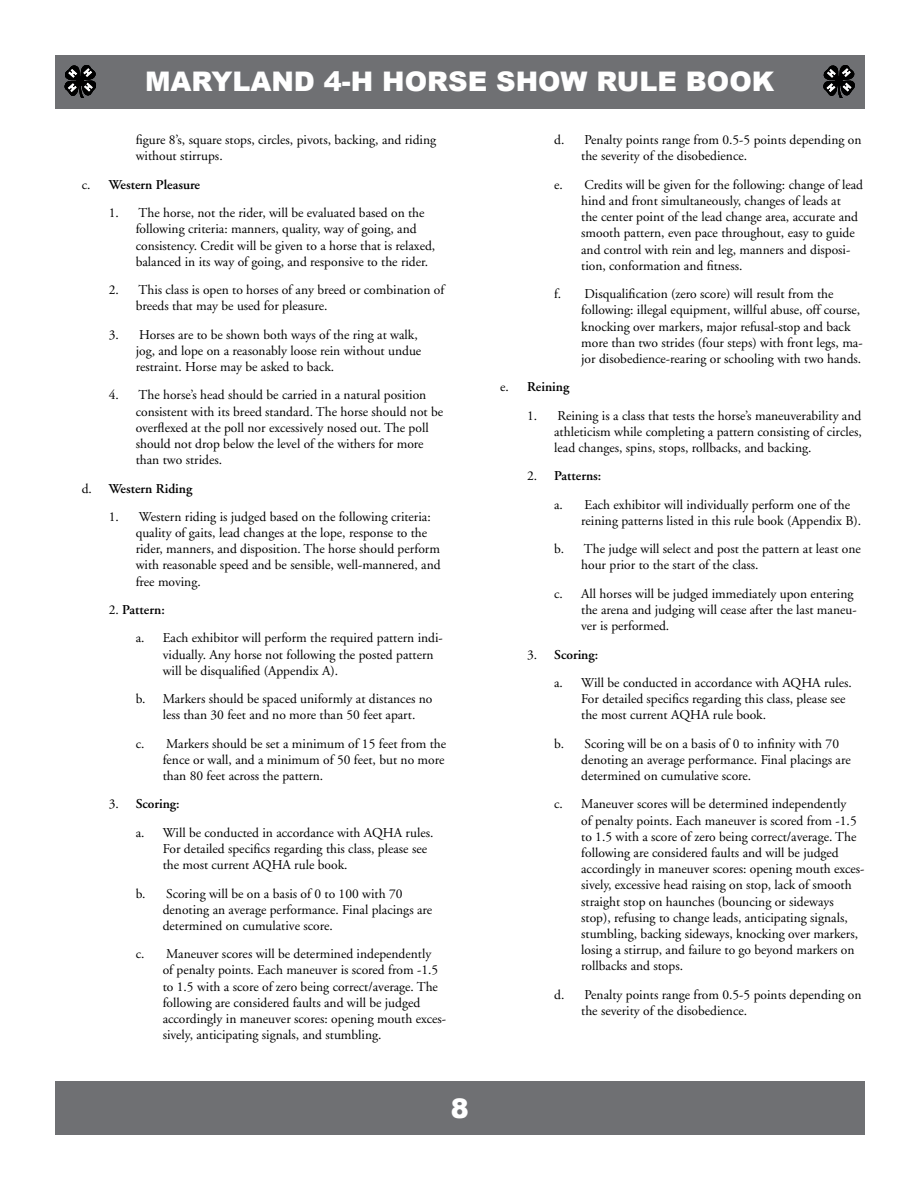
<style>
.page{position:relative;width:918px;height:1188px;background:#fff}
.page>*{position:absolute;margin:0;border:0;box-sizing:border-box;transform-origin:0 0}
.t1{font:900 27px "Arial";color:#fff}
.t2{font:13.5px/16.2px "Adobe Garamond";color:#000}
.t3{font:600 13.5px "Adobe Garamond";color:#000}
.s1{font-weight:400}
.s2{font-weight:600}
</style>
<div class="page">
<div style="left:55px;top:55px;width:810px;height:53px;background:#6f7073"></div>
<svg style="left:823px;top:65px;width:32px;height:33px"></svg>
<svg style="left:64px;top:65px;width:32px;height:33px"></svg>
<div style="left:55px;top:1081px;width:810px;height:54px;background:#6f7073"></div>
<h1 class="t1" style="left:145px;top:67px;width:631px">MARYLAND 4-H HORSE SHOW RULE BOOK</h1>
<p class="t2" style="left:136px;top:132px;width:302px">figure 8’s, square stops, circles, pivots, backing, and riding without stirrups.</p>
<p class="t3" style="left:82px;top:177px;width:120px"><span class="s1">c.</span> Western Pleasure</p>
<p class="t2" style="left:136px;top:205px;width:301px;text-indent:-27px">1. The horse, not the rider, will be evaluated based on the following criteria: manners, quality, way of going, and consistency. Credit will be given to a horse that is relaxed, balanced in its way of going, and responsive to the rider.</p>
<p class="t2" style="left:136px;top:282px;width:310px;text-indent:-27px">2. This class is open to horses of any breed or combination of breeds that may be used for pleasure.</p>
<p class="t2" style="left:136px;top:327px;width:287px;text-indent:-27px">3. Horses are to be shown both ways of the ring at walk, jog, and lope on a reasonably loose rein without undue restraint. Horse may be asked to back.</p>
<p class="t2" style="left:136px;top:387px;width:309px;text-indent:-27px">4. The horse’s head should be carried in a natural position consistent with its breed standard. The horse should not be overflexed at the poll nor excessively nosed out. The poll should not drop below the level of the withers for more than two strides.</p>
<p class="t3" style="left:82px;top:481px;width:112px"><span class="s1">d.</span> Western Riding</p>
<p class="t2" style="left:136px;top:509px;width:306px;text-indent:-27px">1. Western riding is judged based on the following criteria: quality of gaits, lead changes at the lope, response to the rider, manners, and disposition. The horse should perform with reasonable speed and be sensible, well-mannered, and free moving.</p>
<p class="t2" style="left:136px;top:596px;width:309px;line-height:28.3px;text-indent:-27px">2. <span class="s2">Pattern:<br></span>a. Each exhibitor will perform the required pattern indi-</p>
<p class="t2" style="left:163px;top:647px;width:272px">vidually. Any horse not following the posted pattern will be disqualified (Appendix A).</p>
<p class="t2" style="left:163px;top:691px;width:271px;text-indent:-27px">b. Markers should be spaced uniformly at distances no less than 30 feet and no more than 50 feet apart.</p>
<p class="t2" style="left:163px;top:736px;width:285px;text-indent:-27px">c. Markers should be set a minimum of 15 feet from the fence or wall, and a minimum of 50 feet, but no more than 80 feet across the pattern.</p>
<p class="t2" style="left:136px;top:790px;width:299px;line-height:28.3px;text-indent:-27px">3. <span class="s2">Scoring:<br></span>a. Will be conducted in accordance with AQHA rules.</p>
<p class="t2" style="left:163px;top:841px;width:266px">For detailed specifics regarding this class, please see the most current AQHA rule book.</p>
<p class="t2" style="left:163px;top:885px;width:271px;text-indent:-27px">b. Scoring will be on a basis of 0 to 100 with 70 denoting an average performance. Final placings are determined on cumulative score.</p>
<p class="t2" style="left:163px;top:946px;width:285px;text-indent:-27px">c. Maneuver scores will be determined independently<br>of penalty points. Each maneuver is scored from -1.5 to 1.5 with a score of zero being correct/average. The following are considered faults and will be judged accordingly in maneuver scores: opening mouth exces&shy;sively, anticipating signals, and stumbling.</p>
<p class="t2" style="left:581px;top:132px;width:282px;text-indent:-27px">d. Penalty points range from 0.5-5 points depending on the severity of the disobedience.</p>
<p class="t2" style="left:581px;top:177px;width:283px;text-indent:-27px">e. Credits will be given for the following: change of lead hind and front simultaneously, changes of leads at<br>the center point of the lead change area, accurate and smooth pattern, even pace throughout, easy to guide and control with rein and leg, manners and disposi&shy;tion, conformation and fitness.</p>
<p class="t2" style="left:581px;top:286px;width:283px;text-indent:-27px">f. Disqualification (zero score) will result from the following: illegal equipment, willful abuse, off course, knocking over markers, major refusal-stop and back more than two strides (four steps) with front legs, ma&shy;jor disobedience-rearing or schooling with two hands.</p>
<p class="t3" style="left:500px;top:380px;width:71px"><span class="s1">e.</span> Reining</p>
<p class="t2" style="left:554px;top:408px;width:309px;text-align:justify;text-indent:-27px">1. Reining is a class that tests the horse’s maneuverability and athleticism while completing a pattern consisting of circles, lead changes, spins, stops, rollbacks, and backing.</p>
<p class="t2" style="left:554px;top:462px;width:298px;line-height:28.3px;text-indent:-27px">2. <span class="s2">Patterns:<br></span>a. Each exhibitor will individually perform one of the</p>
<p class="t2" style="left:554px;top:507px;width:308px;line-height:28.3px;text-align:right">reining patterns listed in this rule book (Appendix B).<br>b. The judge will select and post the pattern at least one</p>
<p class="t2" style="left:554px;top:551px;width:301px;line-height:28.3px;text-indent:27px">hour prior to the start of the class.<br>c. All horses will be judged immediately upon entering</p>
<p class="t2" style="left:581px;top:602px;width:277px">the arena and judging will cease after the last maneu&shy;ver is performed.</p>
<p class="t2" style="left:554px;top:640px;width:299px;line-height:28.3px;text-indent:-27px">3. <span class="s2">Scoring:<br></span>a. Will be conducted in accordance with AQHA rules.</p>
<p class="t2" style="left:581px;top:691px;width:266px">For detailed specifics regarding this class, please see the most current AQHA rule book.</p>
<p class="t2" style="left:581px;top:736px;width:271px;text-indent:-27px">b. Scoring will be on a basis of 0 to infinity with 70 denoting an average performance. Final placings are determined on cumulative score.</p>
<p class="t2" style="left:581px;top:796px;width:285px;text-indent:-27px">c. Maneuver scores will be determined independently<br>of penalty points. Each maneuver is scored from -1.5 to 1.5 with a score of zero being correct/average. The following are considered faults and will be judged accordingly in maneuver scores: opening mouth exces&shy;sively, excessive head raising on stop, lack of smooth straight stop on haunches (bouncing or sideways stop), refusing to change leads, anticipating signals, stumbling, backing sideways, knocking over markers, losing a stirrup, and failure to go beyond markers on rollbacks and stops.</p>
<p class="t2" style="left:581px;top:987px;width:282px;text-indent:-27px">d. Penalty points range from 0.5-5 points depending on the severity of the disobedience.</p>
</div>
